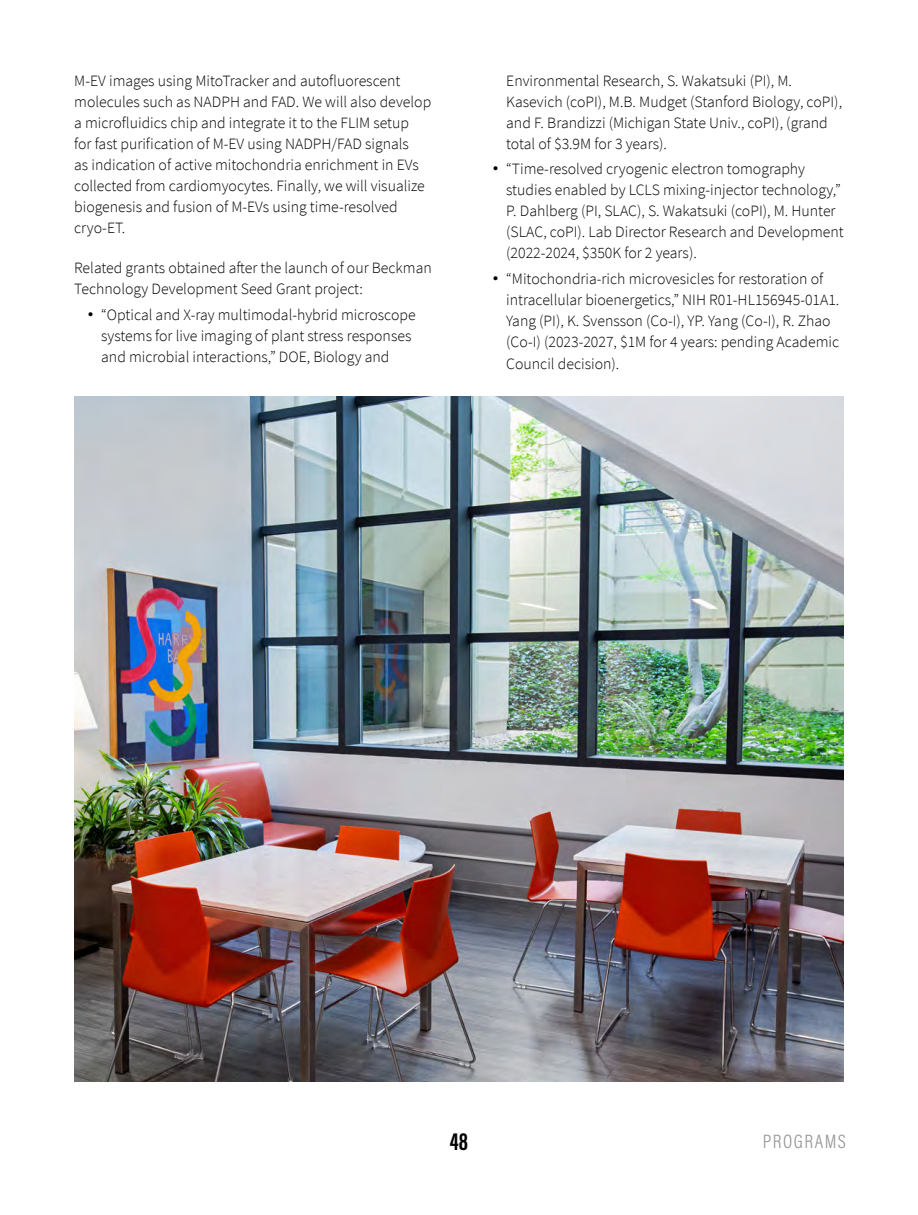
<style>
.page{position:relative;width:918px;height:1215px;background:#fff}
.page>*{position:absolute;margin:0;border:0;box-sizing:border-box;transform-origin:0 0}
.t1{font:25.5px "Acumin Variable Concept";color:#000}
.t2{font:19.5px "Acumin Variable Concept";color:#939598}
.t3{font:300 15.75px/21px "Source Sans Pro";color:#000}
.s1{font-family:"Arial";font-weight:400;font-size:16.05px}
</style>
<div class="page">
<img style="left:74px;top:397px;width:770px;height:685px">
<p class="t3" style="left:74px;top:70px;width:359px">M-EV images using MitoTracker and autofluorescent molecules such as NADPH and FAD. We will also develop a microfluidics chip and integrate it to the FLIM setup<br>for fast purification of M-EV using NADPH/FAD signals<br>as indication of active mitochondria enrichment in EVs collected from cardiomyocytes. Finally, we will visualize biogenesis and fusion of M-EVs using time-resolved cryo-ET.</p>
<p class="t3" style="left:74px;top:258px;width:359px">Related grants obtained after the launch of our Beckman<br>Technology Development Seed Grant project:</p>
<p class="t3" style="left:101px;top:304px;width:316px;text-indent:-13px"><span class="s1">•</span> “Optical and X-ray multimodal-hybrid microscope systems for live imaging of plant stress responses and microbial interactions,” DOE, Biology and</p>
<p class="t3" style="left:506px;top:70px;width:337px">Environmental Research, S. Wakatsuki (PI), M.<br>Kasevich (coPI), M.B. Mudget (Stanford Biology, coPI), and F. Brandizzi (Michigan State Univ., coPI), (grand total of $3.9M for 3 years).</p>
<p class="t3" style="left:506px;top:159px;width:339px;text-indent:-13px"><span class="s1">•</span> “Time-resolved cryogenic electron tomography studies enabled by LCLS mixing-injector technology,” P. Dahlberg (PI, SLAC), S. Wakatsuki (coPI), M. Hunter (SLAC, coPI). Lab Director Research and Development (2022-2024, $350K for 2 years).</p>
<p class="t3" style="left:506px;top:268px;width:335px;text-indent:-13px"><span class="s1">•</span> “Mitochondria-rich microvesicles for restoration of intracellular bioenergetics,” NIH R01-HL156945-01A1.<br>Yang (PI), K. Svensson (Co-I), YP. Yang (Co-I), R. Zhao (Co-I) (2023-2027, $1M for 4 years: pending Academic</p>
<p class="t3" style="left:506px;top:353px;width:115px">Council decision).</p>
<h1 class="t1" style="left:450px;top:1124px;width:20px">48</h1>
<p class="t2" style="left:763px;top:1128px;width:84px">PROGRA MS</p>
</div>
